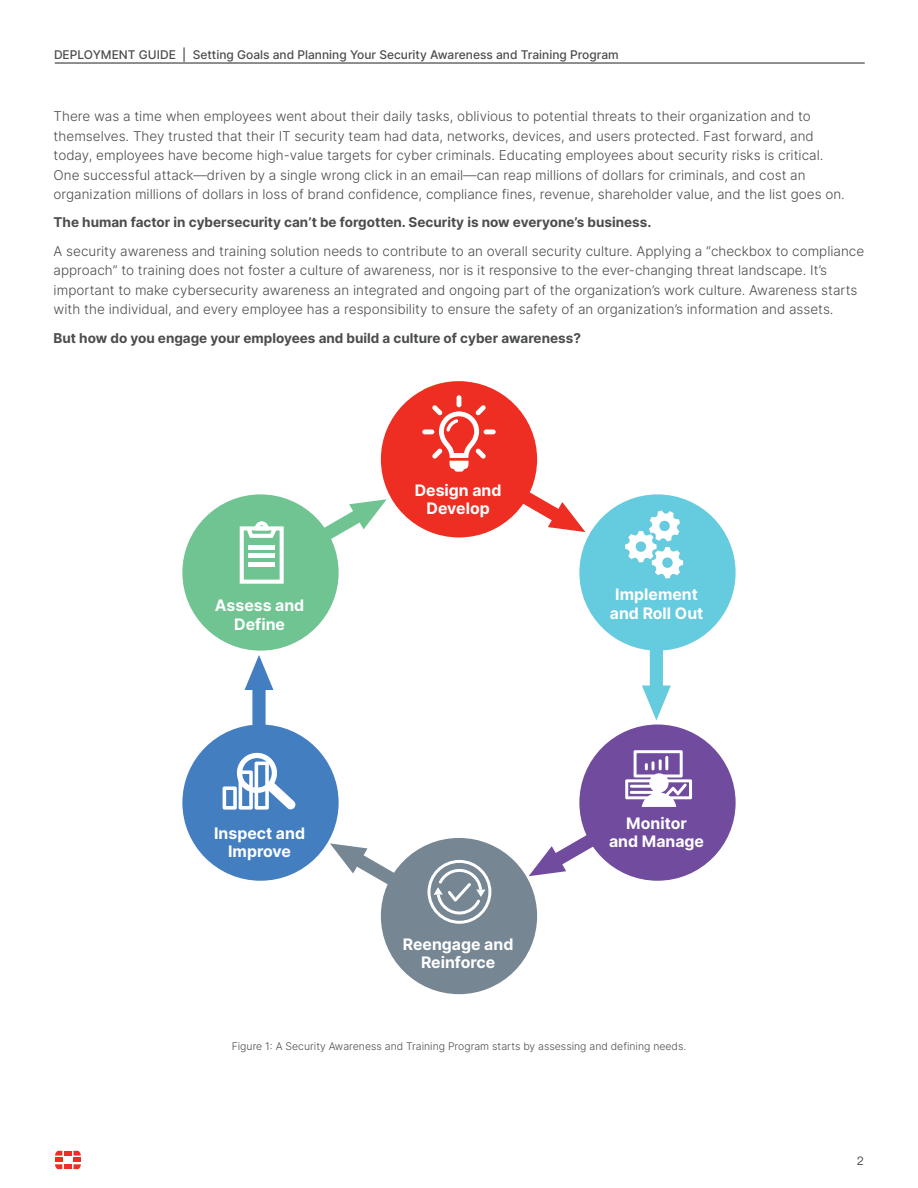
<style>
.page{position:relative;width:918px;height:1188px;background:#fff}
.page>*{position:absolute;margin:0;border:0;box-sizing:border-box;transform-origin:0 0}
.t1{font:700 15.9px/18.5px "Inter";color:#fff;text-align:center}
.t2{font:300 13.5px/19.5px "Inter";color:#4b4c4d}
.t3{font:700 13.5px "Inter";color:#4b4c4d}
.t4{font:500 12px "Inter";color:#4b4c4d}
.t5{font:300 12px "Helvetica Neue LT Pro";color:#231f20}
.t6{font:300 10.5px "Inter";color:#4b4c4d}
</style>
<div class="page">
<hr style="left:55px;top:63px;width:810px;height:1px;background:#231f20">
<div style="left:64px;top:1151px;width:8px;height:5px;background:#ee2e22"></div>
<div style="left:64px;top:1164px;width:8px;height:5px;background:#ee2e22"></div>
<svg style="left:55px;top:1151px;width:7px;height:18px"></svg>
<svg style="left:74px;top:1151px;width:7px;height:18px"></svg>
<svg style="left:301px;top:499px;width:86px;height:40px"></svg>
<svg style="left:330px;top:843px;width:88px;height:53px"></svg>
<svg style="left:529px;top:835px;width:82px;height:41px"></svg>
<svg style="left:642px;top:651px;width:29px;height:70px"></svg>
<div style="left:381px;top:381px;width:156px;height:156px;background:#ee2e22;border-radius:50%"></div>
<div style="left:381px;top:838px;width:156px;height:156px;background:#768693;border-radius:50%"></div>
<div style="left:182px;top:494px;width:157px;height:157px;background:#6fc492;border-radius:50%"></div>
<div style="left:579px;top:494px;width:157px;height:157px;background:#65cbdf;border-radius:50%"></div>
<div style="left:182px;top:725px;width:157px;height:156px;background:#437ec1;border-radius:50%"></div>
<div style="left:579px;top:725px;width:157px;height:156px;background:#704b9e;border-radius:50%"></div>
<svg style="left:625px;top:510px;width:58px;height:68px"></svg>
<svg style="left:223px;top:655px;width:72px;height:155px"></svg>
<svg style="left:240px;top:521px;width:44px;height:63px"></svg>
<hr style="left:249px;top:545px;width:26px;height:4px;background:#fff">
<hr style="left:249px;top:554px;width:26px;height:4px;background:#fff">
<hr style="left:249px;top:563px;width:26px;height:4px;background:#fff">
<svg style="left:625px;top:750px;width:67px;height:57px"></svg>
<hr style="left:665px;top:756px;width:3px;height:14px;background:#fff">
<svg style="left:428px;top:860px;width:63px;height:64px"></svg>
<svg style="left:423px;top:381px;width:162px;height:151px"></svg>
<p class="t4" style="left:54px;top:46px;width:566px">DEPLOYMENT GUIDE | Setting Goals and Planning Your Security Awareness and Training Program</p>
<p class="t2" style="left:54px;top:106px;width:793px">There was a time when employees went about their daily tasks, oblivious to potential threats to their organization and to themselves. They trusted that their IT security team had data, networks, devices, and users protected. Fast forward, and today, employees have become high-value targets for cyber criminals. Educating employees about security risks is critical.<br>One successful attack—driven by a single wrong click in an email—can reap millions of dollars for criminals, and cost an organization millions of dollars in loss of brand confidence, compliance fines, revenue, shareholder value, and the list goes on.</p>
<p class="t3" style="left:54px;top:213px;width:599px">The human factor in cybersecurity can’t be forgotten. Security is now everyone’s business.</p>
<p class="t2" style="left:54px;top:241px;width:812px">A security awareness and training solution needs to contribute to an overall security culture. Applying a “checkbox to compliance approach” to training does not foster a culture of awareness, nor is it responsive to the ever-changing threat landscape. It’s important to make cybersecurity awareness an integrated and ongoing part of the organization’s work culture. Awareness starts with the individual, and every employee has a responsibility to ensure the safety of an organization’s information and assets.</p>
<p class="t3" style="left:54px;top:328px;width:529px">But how do you engage your employees and build a culture of cyber awareness?</p>
<p class="t1" style="left:415px;top:480px;width:88px">Design and<br>Develop</p>
<p class="t1" style="left:215px;top:596px;width:91px">Assess and<br>Define</p>
<p class="t1" style="left:610px;top:585px;width:95px">Implement and Roll Out</p>
<p class="t1" style="left:214px;top:824px;width:92px">Inspect and<br>Improve</p>
<p class="t1" style="left:609px;top:814px;width:96px">Monitor<br>and Manage</p>
<p class="t1" style="left:403px;top:935px;width:112px">Reengage and<br>Reinforce</p>
<p class="t6" style="left:232px;top:1038px;width:456px">Figure 1: A Security Awareness and Training Program starts by assessing and defining needs.</p>
<p class="t5" style="left:857px;top:1154px;width:8px">2</p>
</div>
